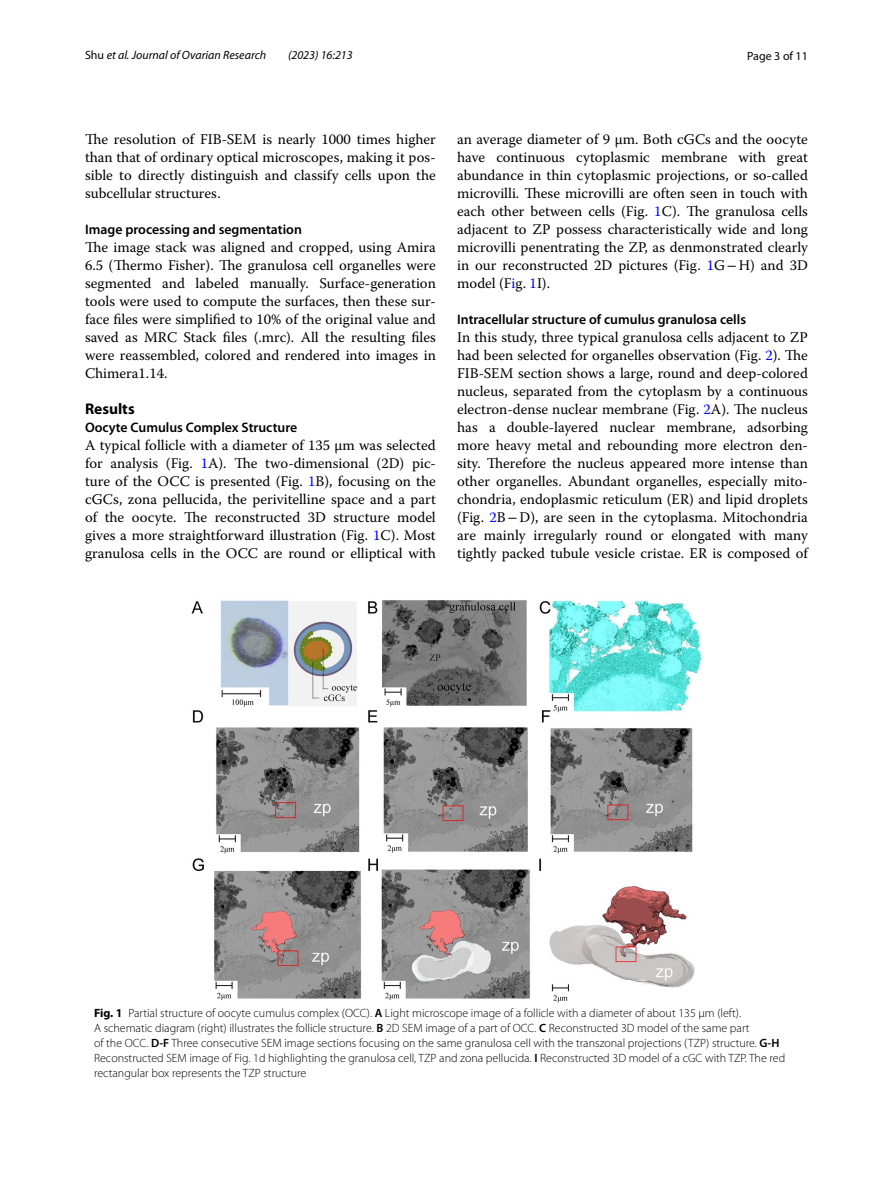
<style>
.page{position:relative;width:893px;height:1187px;background:#fff}
.page>*{position:absolute;margin:0;border:0;box-sizing:border-box;transform-origin:0 0}
.t1{font:700 15.45px "Myriad Pro";color:#000}
.t2{font:14.7px/18px "Warnock Pro";color:#000;text-align:justify}
.t3{font:600 13.8px "Myriad Pro";color:#000}
.t4{font:300 12px/15px "Myriad Pro";color:#000}
.t5{font:italic 12px "Myriad Pro";color:#000}
.t6{font:12px "Myriad Pro";color:#000}
.s1{font-style:normal}
.s2{color:#00f}
.s3{font-family:"STIX"}
.s4{font-weight:700}
.s5{font-weight:600}
</style>
<div class="page">
<img style="left:191px;top:599px;width:511px;height:403px">
<p class="t5" style="left:85px;top:48px;width:183px"><span class="s1">Shu</span> et al. Journal of Ovarian Research</p>
<p class="t5" style="left:288px;top:48px;width:66px">(2023) 16:213</p>
<p class="t6" style="left:747px;top:48px;width:62px">Page 3 of 11</p>
<p class="t2" style="left:85px;top:130px;width:352px">The resolution of FIB-SEM is nearly 1000 times higher than that of ordinary optical microscopes, making it pos&shy;sible to directly distinguish and classify cells upon the subcellular structures.</p>
<p class="t3" style="left:85px;top:220px;width:218px">Image processing and segmentation</p>
<p class="t2" style="left:85px;top:238px;width:352px">The image stack was aligned and cropped, using Amira 6.5 (Thermo Fisher). The granulosa cell organelles were segmented and labeled manually. Surface-generation tools were used to compute the surfaces, then these sur&shy;face files were simplified to 10% of the original value and saved as MRC Stack files (.mrc). All the resulting files were reassembled, colored and rendered into images in Chimera1.14.</p>
<p class="t1" style="left:85px;top:398px;width:51px">Results</p>
<p class="t3" style="left:85px;top:418px;width:214px">Oocyte Cumulus Complex Structure</p>
<p class="t2" style="left:85px;top:436px;width:352px">A typical follicle with a diameter of 135 μm was selected for analysis (Fig. <span class="s2">1</span>A). The two-dimensional (2D) pic&shy;ture of the OCC is presented (Fig. <span class="s2">1</span>B), focusing on the cGCs, zona pellucida, the perivitelline space and a part of the oocyte. The reconstructed 3D structure model gives a more straightforward illustration (Fig. <span class="s2">1</span>C). Most granulosa cells in the OCC are round or elliptical with</p>
<p class="t2" style="left:457px;top:130px;width:352px">an average diameter of 9 μm. Both cGCs and the oocyte have continuous cytoplasmic membrane with great abundance in thin cytoplasmic projections, or so-called microvilli. These microvilli are often seen in touch with each other between cells (Fig. <span class="s2">1</span>C). The granulosa cells adjacent to ZP possess characteristically wide and long microvilli penentrating the ZP, as denmonstrated clearly in our reconstructed 2D pictures (Fig. <span class="s2">1</span>G<span class="s3">−</span>H) and 3D model (F<span class="s2">i</span>g. <span class="s2">1</span>I).</p>
<p class="t3" style="left:457px;top:310px;width:290px">Intracellular structure of cumulus granulosa cells</p>
<p class="t2" style="left:457px;top:328px;width:352px">In this study, three typical granulosa cells adjacent to ZP had been selected for organelles observation (Fig. <span class="s2">2</span>). The FIB-SEM section shows a large, round and deep-colored nucleus, separated from the cytoplasm by a continuous electron-dense nuclear membrane (Fig. <span class="s2">2</span>A). The nucleus has a double-layered nuclear membrane, adsorbing more heavy metal and rebounding more electron den&shy;sity. Therefore the nucleus appeared more intense than other organelles. Abundant organelles, especially mito&shy;chondria, endoplasmic reticulum (ER) and lipid droplets (Fig. <span class="s2">2</span>B<span class="s3">−</span>D), are seen in the cytoplasma. Mitochondria are mainly irregularly round or elongated with many tightly packed tubule vesicle cristae. ER is composed of</p>
<p class="t4" style="left:94px;top:1006px;width:693px"><span class="s4">Fig. 1</span> Partial structure of oocyte cumulus complex (OCC). <span class="s5">A</span> Light microscope image of a follicle with a diameter of about 135 μm (left).<br>A schematic diagram (right) illustrates the follicle structure. <span class="s5">B</span> 2D SEM image of a part of OCC. <span class="s5">C</span> Reconstructed 3D model of the same part<br>of the OCC. <span class="s5">D-F</span> Three consecutive SEM image sections focusing on the same granulosa cell with the transzonal projections (TZP) structure. <span class="s5">G-H </span>Reconstructed SEM image of Fig. 1d highlighting the granulosa cell, TZP and zona pellucida. <span class="s5">I</span> Reconstructed 3D model of a cGC with TZP. The red rectangular box represents the TZP structure</p>
</div>
